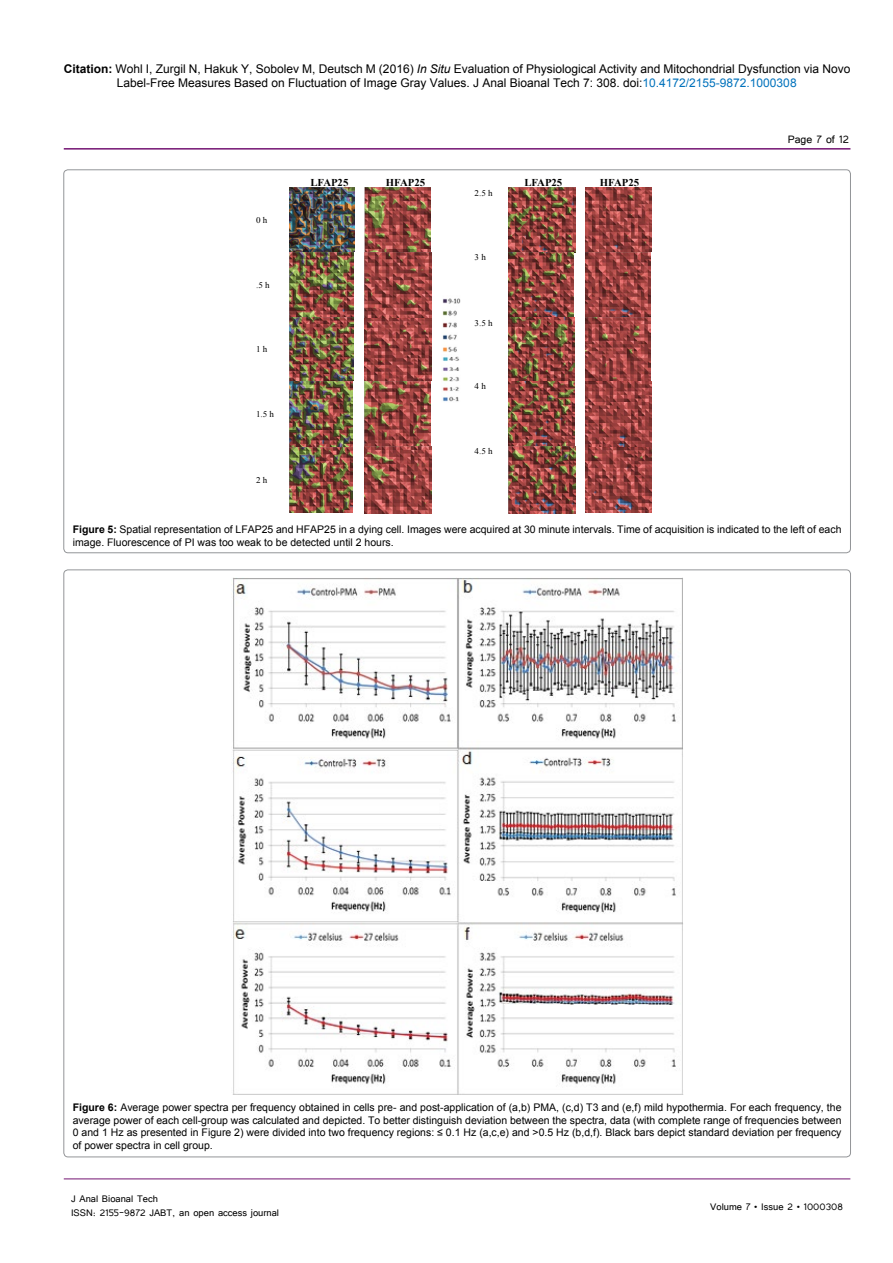
<style>
.page{position:relative;width:893px;height:1263px;background:#fff}
.page>*{position:absolute;margin:0;border:0;box-sizing:border-box;transform-origin:0 0}
.t1{font:13.5px "Tunga";color:#000}
.t2{font:12px/14.4px "Arial";color:#000;text-align:center}
.t3{font:12px/14.4px "Tunga";color:#000}
.t4{font:10.5px/12.6px "Arial";color:#000}
.t5{font:700 10.5px "Times New Roman";color:#000}
.t6{font:8.7px "Times New Roman";letter-spacing:.25em;color:#010101}
.s1{font-weight:700}
.s2{font-style:italic}
.s3{color:#0072bc}
</style>
<div class="page">
<hr style="left:64px;top:148px;width:786px;height:2px;background:#741472">
<hr style="left:64px;top:1179px;width:786px;height:1px;background:#741472">
<img style="left:289px;top:188px;width:65px;height:193px">
<img style="left:364px;top:188px;width:68px;height:325px">
<img style="left:442px;top:298px;width:19px;height:104px">
<img style="left:508px;top:188px;width:67px;height:325px">
<img style="left:585px;top:188px;width:66px;height:324px">
<img style="left:289px;top:381px;width:63px;height:65px">
<img style="left:289px;top:448px;width:64px;height:64px">
<img style="left:232px;top:578px;width:451px;height:517px">
<p class="t2" style="left:64px;top:61px;width:788px"><span class="s1">Citation:</span> Wohl I, Zurgil N, Hakuk Y, Sobolev M, Deutsch M (2016) <span class="s2">In Situ</span> Evaluation of Physiological Activity and Mitochondrial Dysfunction via Novo<br>Label-Free Measures Based on Fluctuation of Image Gray Values. J Anal Bioanal Tech 7: 308. doi:<span class="s3">10.4172/2155-9872.1000308</span></p>
<p class="t6" style="left:256px;top:214px;width:13px">0h</p>
<p class="t6" style="left:256px;top:279px;width:15px">.5 h</p>
<p class="t6" style="left:256px;top:343px;width:13px">1h</p>
<p class="t6" style="left:256px;top:408px;width:20px">1.5 h</p>
<p class="t6" style="left:256px;top:474px;width:13px">2h</p>
<p class="t5" style="left:310px;top:175px;width:39px">LFAP25</p>
<p class="t5" style="left:386px;top:175px;width:41px">HFAP25</p>
<p class="t5" style="left:524px;top:175px;width:39px">LFAP25</p>
<p class="t5" style="left:600px;top:175px;width:41px">HFAP25</p>
<p class="t6" style="left:475px;top:187px;width:20px">2.5 h</p>
<p class="t6" style="left:475px;top:251px;width:13px">3h</p>
<p class="t6" style="left:475px;top:317px;width:20px">3.5 h</p>
<p class="t6" style="left:475px;top:380px;width:13px">4h</p>
<p class="t6" style="left:475px;top:446px;width:20px">4.5 h</p>
<p class="t1" style="left:788px;top:131px;width:63px">Page 7 of 12</p>
<p class="t4" style="left:73px;top:523px;width:770px"><span class="s1">Figure 5:</span> Spatial representation of LFAP25 and HFAP25 in a dying cell. Images were acquired at 30 minute intervals. Time of acquisition is indicated to the left of each image. Fluorescence of PI was too weak to be detected until 2 hours.</p>
<p class="t4" style="left:73px;top:1101px;width:770px;text-align:justify"><span class="s1">Figure 6:</span> Average power spectra per frequency obtained in cells pre- and post-application of (a,b) PMA, (c,d) T3 and (e,f) mild hypothermia. For each frequency, the average power of each cell-group was calculated and depicted. To better distinguish deviation between the spectra, data (with complete range of frequencies between 0 and 1 Hz as presented in Figure 2) were divided into two frequency regions: ≤ 0.1 Hz (a,c,e) and &gt;0.5 Hz (b,d,f). Black bars depict standard deviation per frequency of power spectra in cell group.</p>
<p class="t3" style="left:71px;top:1190px;width:210px">J Anal Bioanal Tech<br>ISSN: 2155-9872 JABT, an open access journal</p>
<p class="t3" style="left:710px;top:1199px;width:134px">Volume 7 • Issue 2 • 1000308</p>
</div>
